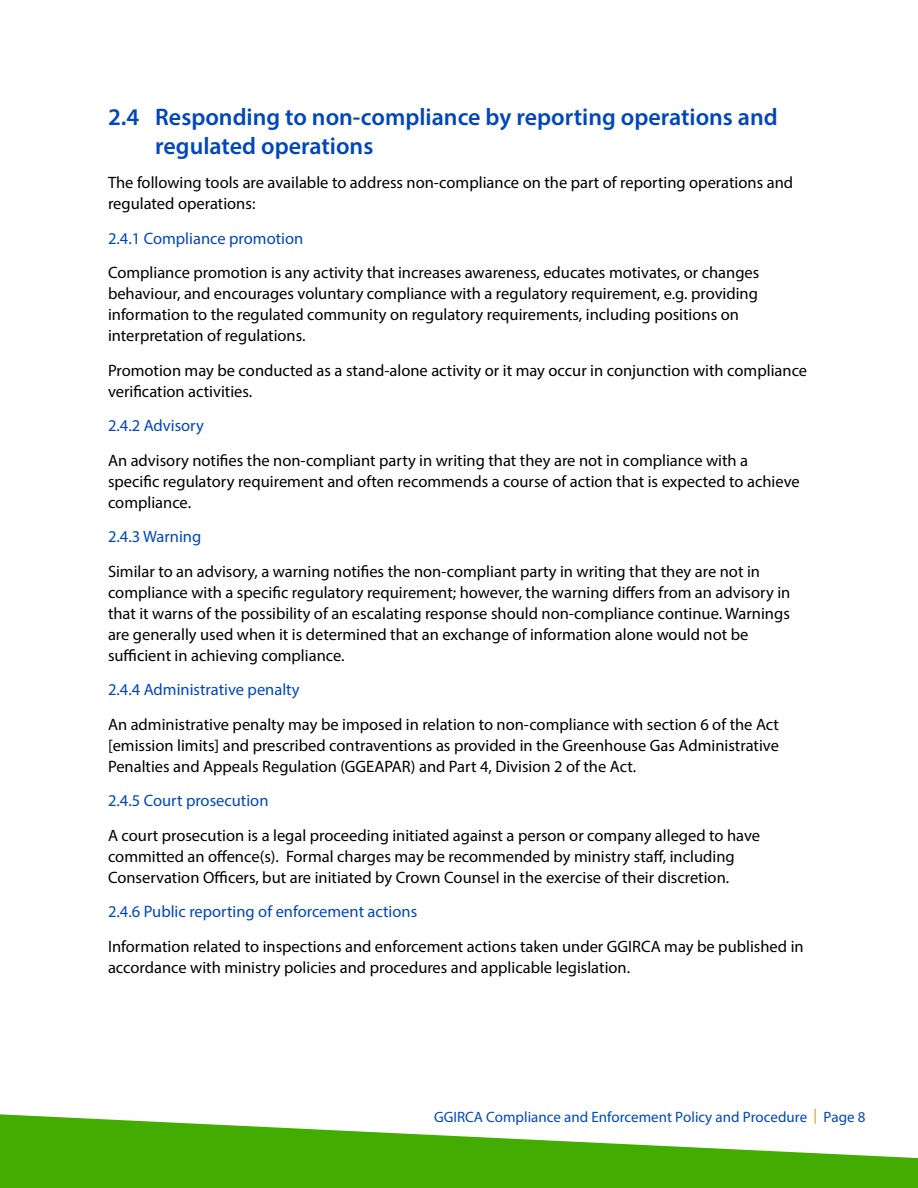
<style>
.page{position:relative;width:918px;height:1188px;background:#fff}
.page>*{position:absolute;margin:0;border:0;box-sizing:border-box;transform-origin:0 0}
.t1{font:600 24px/28.8px "Myriad Pro";color:#0046bc}
.t2{font:16.5px/21px "Myriad Pro";color:#000}
.t3{font:16.5px "Myriad Pro";color:#0046bc}
.t4{font:15px "Myriad Pro";color:#0046bc}
.s1{color:#df9a00}
</style>
<div class="page">
<svg style="left:0;top:1114px;width:918px;height:74px;fill:#42ac01"></svg>
<h1 class="t1" style="left:155px;top:102px;width:624px;text-indent:-47px">2.4 Responding to non-compliance by reporting operations and regulated operations</h1>
<p class="t2" style="left:108px;top:172px;width:687px">The following tools are available to address non-compliance on the part of reporting operations and regulated operations:</p>
<p class="t3" style="left:108px;top:228px;width:197px">2.4.1 Compliance promotion</p>
<p class="t2" style="left:108px;top:262px;width:653px">Compliance promotion is any activity that increases awareness, educates motivates, or changes behaviour, and encourages voluntary compliance with a regulatory requirement, e.g. providing information to the regulated community on regulatory requirements, including positions on interpretation of regulations.</p>
<p class="t2" style="left:108px;top:359px;width:701px">Promotion may be conducted as a stand-alone activity or it may occur in conjunction with compliance verification activities.</p>
<p class="t3" style="left:108px;top:416px;width:97px">2.4.2 Advisory</p>
<p class="t2" style="left:108px;top:449px;width:693px">An advisory notifies the non-compliant party in writing that they are not in compliance with a specific regulatory requirement and often recommends a course of action that is expected to achieve compliance.</p>
<p class="t3" style="left:108px;top:527px;width:95px">2.4.3 Warning</p>
<p class="t2" style="left:108px;top:560px;width:684px">Similar to an advisory, a warning notifies the non-compliant party in writing that they are not in compliance with a specific regulatory requirement; however, the warning differs from an advisory in that it warns of the possibility of an escalating response should non-compliance continue. Warnings are generally used when it is determined that an exchange of information alone would not be sufficient in achieving compliance.</p>
<p class="t3" style="left:108px;top:680px;width:193px">2.4.4 Administrative penalty</p>
<p class="t2" style="left:108px;top:713px;width:673px;text-align:justify">An administrative penalty may be imposed in relation to non-compliance with section 6 of the Act [emission limits] and prescribed contraventions as provided in the Greenhouse Gas Administrative Penalties and Appeals Regulation (GGEAPAR) and Part 4, Division 2 of the Act.</p>
<p class="t3" style="left:108px;top:791px;width:162px">2.4.5 Court prosecution</p>
<p class="t2" style="left:108px;top:825px;width:654px">A court prosecution is a legal proceeding initiated against a person or company alleged to have committed an offence(s). Formal charges may be recommended by ministry staff, including<br>Conservation Officers, but are initiated by Crown Counsel in the exercise of their discretion.</p>
<p class="t3" style="left:108px;top:902px;width:311px">2.4.6 Public reporting of enforcement actions</p>
<p class="t2" style="left:108px;top:936px;width:697px">Information related to inspections and enforcement actions taken under GGIRCA may be published in accordance with ministry policies and procedures and applicable legislation.</p>
<p class="t4" style="left:434px;top:1107px;width:433px">GGIRCA Compliance and Enforcement Policy and Procedure <span class="s1">|</span> Page 8</p>
</div>
